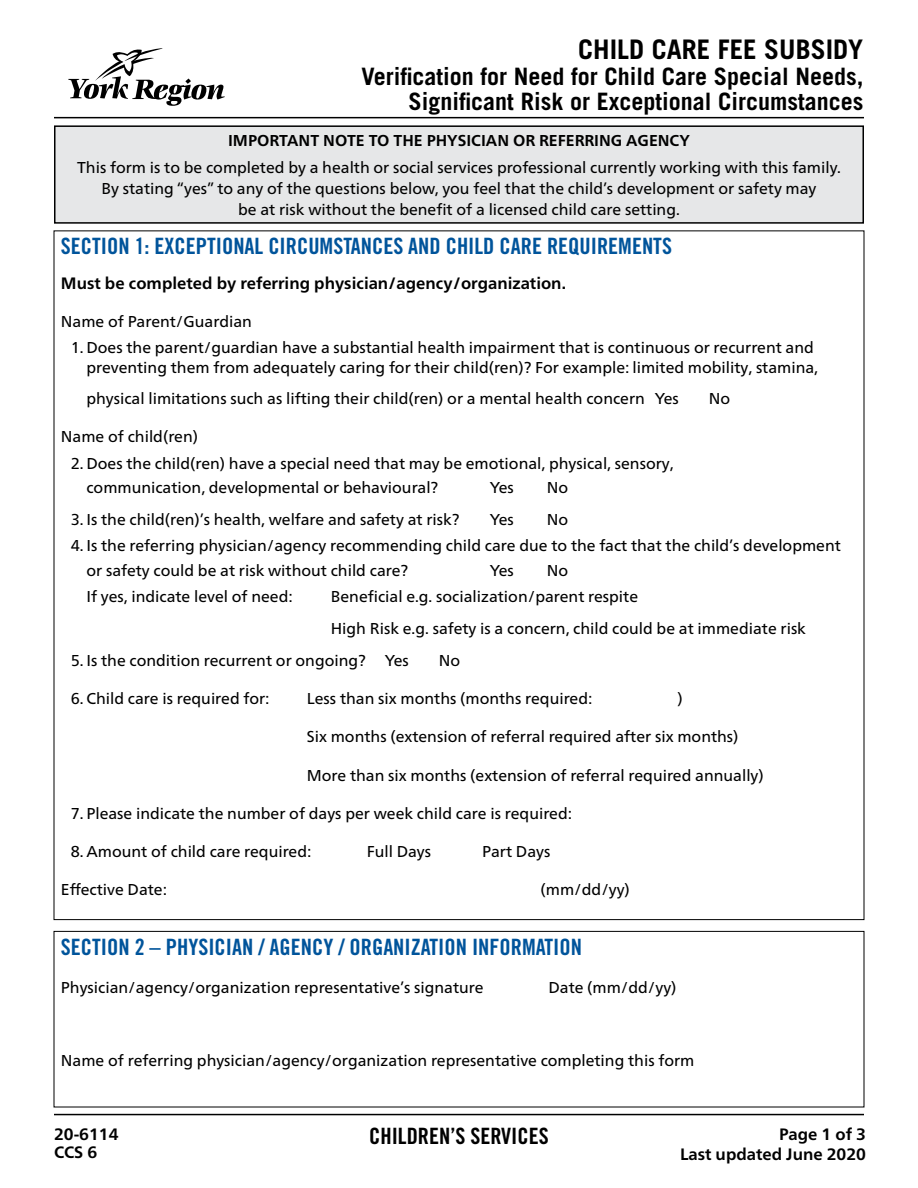
<style>
.page{position:relative;width:918px;height:1188px;background:#fff}
.page>*{position:absolute;margin:0;border:0;box-sizing:border-box;transform-origin:0 0}
.t1{font:700 27px "Trade Gothic LT Pro";color:#000}
.t2{font:700 24px/25.5px "Trade Gothic LT Pro";color:#000;text-align:right}
.Section_Header{font:22.5px "Trade Gothic LT Pro Bd Cn 20";color:#00549b}
.t3{font:22.5px "Trade Gothic LT Pro Bd Cn 20";color:#000}
.Sub_Headers{font:700 16.5px/18.3px "Frutiger Neue LT Pro";color:#000}
.Body_Copy{font:15.75px/24.8px "Frutiger Neue LT Pro";color:#000}
.Fields{font:15.75px "Frutiger Neue LT Pro";color:#000}
.Body_Copy-2{font:700 15.75px "Frutiger Neue LT Pro";color:#000}
</style>
<div class="page">
<hr style="left:54px;top:117px;width:810px;height:1px;background:#000">
<svg style="left:68px;top:48px;width:157px;height:58px"></svg>
<hr style="left:54px;top:1114px;width:810px;height:1px;background:#000">
<div style="left:55px;top:126px;width:808px;height:97px;background:#e6e7e8"></div>
<div style="left:54px;top:125px;width:810px;height:99px;border:2px solid #000"></div>
<div style="left:54px;top:931px;width:810px;height:176px;border:1px solid #000"></div>
<h1 class="t1" style="left:578px;top:33px;width:287px">CHILD CARE FEE SUBSIDY</h1>
<h2 class="t2" style="left:361px;top:63px;width:503px">Verification for Need for Child Care Special Needs,<br>Significant Risk or Exceptional Circumstances</h2>
<p class="Body_Copy-2" style="left:228px;top:131px;width:463px">IMPORTANT NOTE TO THE PHYSICIAN OR REFERRING AGENCY</p>
<p class="Body_Copy" style="left:77px;top:155px;width:765px">This form is to be completed by a health or social services professional currently working with this family.</p>
<p class="Body_Copy" style="left:102px;top:178px;width:716px;line-height:21px;text-align:center">By stating “yes” to any of the questions below, you feel that the child’s development or safety may be at risk without the benefit of a licensed child care setting.</p>
<p class="Section_Header" style="left:61px;top:232px;width:613px">SECTION 1: EXCEPTIONAL CIRCUMSTANCES AND CHILD CARE REQUIREMENTS</p>
<p class="Sub_Headers" style="left:61px;top:274px;width:507px">Must be completed by referring physician/agency/organization.</p>
<p class="Fields" style="left:61px;top:312px;width:193px">Name of Parent/Guardian</p>
<p class="Body_Copy" style="left:71px;top:338px;width:749px;line-height:19.5px;text-align:right">1. Does the parent/guardian have a substantial health impairment that is continuous or recurrent and preventing them from adequately caring for their child(ren)? For example: limited mobility, stamina,</p>
<p class="Body_Copy" style="left:86px;top:386px;width:594px">physical limitations such as lifting their child(ren) or a mental health concern Yes</p>
<p class="Body_Copy" style="left:709px;top:386px;width:23px">No</p>
<p class="Fields" style="left:61px;top:427px;width:139px">Name of child(ren)</p>
<p class="Body_Copy" style="left:86px;top:450px;width:589px;text-indent:-16px">2. Does the child(ren) have a special need that may be emotional, physical, sensory, communication, developmental or behavioural?</p>
<p class="Body_Copy" style="left:490px;top:475px;width:26px">Yes</p>
<p class="Body_Copy" style="left:547px;top:475px;width:23px">No</p>
<p class="Body_Copy" style="left:71px;top:507px;width:390px">3. Is the child(ren)’s health, welfare and safety at risk?</p>
<p class="Body_Copy" style="left:490px;top:507px;width:26px">Yes</p>
<p class="Body_Copy" style="left:547px;top:507px;width:23px">No</p>
<p class="Body_Copy" style="left:86px;top:533px;width:756px;text-indent:-16px">4. Is the referring physician/agency recommending child care due to the fact that the child’s development or safety could be at risk without child care?</p>
<p class="Body_Copy" style="left:490px;top:558px;width:26px">Yes</p>
<p class="Body_Copy" style="left:547px;top:558px;width:23px">No</p>
<p class="Body_Copy" style="left:86px;top:584px;width:208px">If yes, indicate level of need:</p>
<p class="Body_Copy" style="left:331px;top:584px;width:309px">Beneficial e.g. socialization/parent respite</p>
<p class="Fields" style="left:331px;top:619px;width:477px">High Risk e.g. safety is a concern, child could be at immediate risk</p>
<p class="Body_Copy" style="left:71px;top:648px;width:340px">5. Is the condition recurrent or ongoing? Yes</p>
<p class="Body_Copy" style="left:439px;top:648px;width:23px">No</p>
<p class="Body_Copy" style="left:71px;top:686px;width:201px">6. Child care is required for:</p>
<p class="Body_Copy" style="left:307px;top:686px;width:287px">Less than six months (months required:</p>
<p class="Body_Copy" style="left:678px;top:686px;width:7px">)</p>
<p class="Fields" style="left:307px;top:727px;width:433px">Six months (extension of referral required after six months)</p>
<p class="Fields" style="left:307px;top:766px;width:458px">More than six months (extension of referral required annually)</p>
<p class="Body_Copy" style="left:71px;top:801px;width:503px">7. Please indicate the number of days per week child care is required:</p>
<p class="Body_Copy" style="left:71px;top:839px;width:242px">8. Amount of child care required:</p>
<p class="Body_Copy" style="left:367px;top:839px;width:66px">Full Days</p>
<p class="Body_Copy" style="left:482px;top:839px;width:70px">Part Days</p>
<p class="Fields" style="left:61px;top:880px;width:108px">Effective Date:</p>
<p class="Fields" style="left:541px;top:880px;width:91px">(mm/dd/yy)</p>
<p class="Section_Header" style="left:61px;top:933px;width:523px">SECTION 2 – PHYSICIAN / AGENCY / ORGANIZATION INFORMATION</p>
<p class="Fields" style="left:61px;top:978px;width:424px">Physician/agency/organization representative’s signature</p>
<p class="Fields" style="left:548px;top:978px;width:130px">Date (mm/dd/yy)</p>
<p class="Fields" style="left:61px;top:1050px;width:635px">Name of referring physician/agency/organization representative completing this form</p>
<h3 class="t3" style="left:369px;top:1122px;width:181px">CHILDREN’S SERVICES</h3>
<p class="Sub_Headers" style="left:54px;top:1125px;width:66px">20-6114<br>CCS 6</p>
<p class="Sub_Headers" style="left:680px;top:1124px;width:188px;line-height:20.1px;text-align:right">Page 1 of 3<br>Last updated June 2020</p>
</div>
